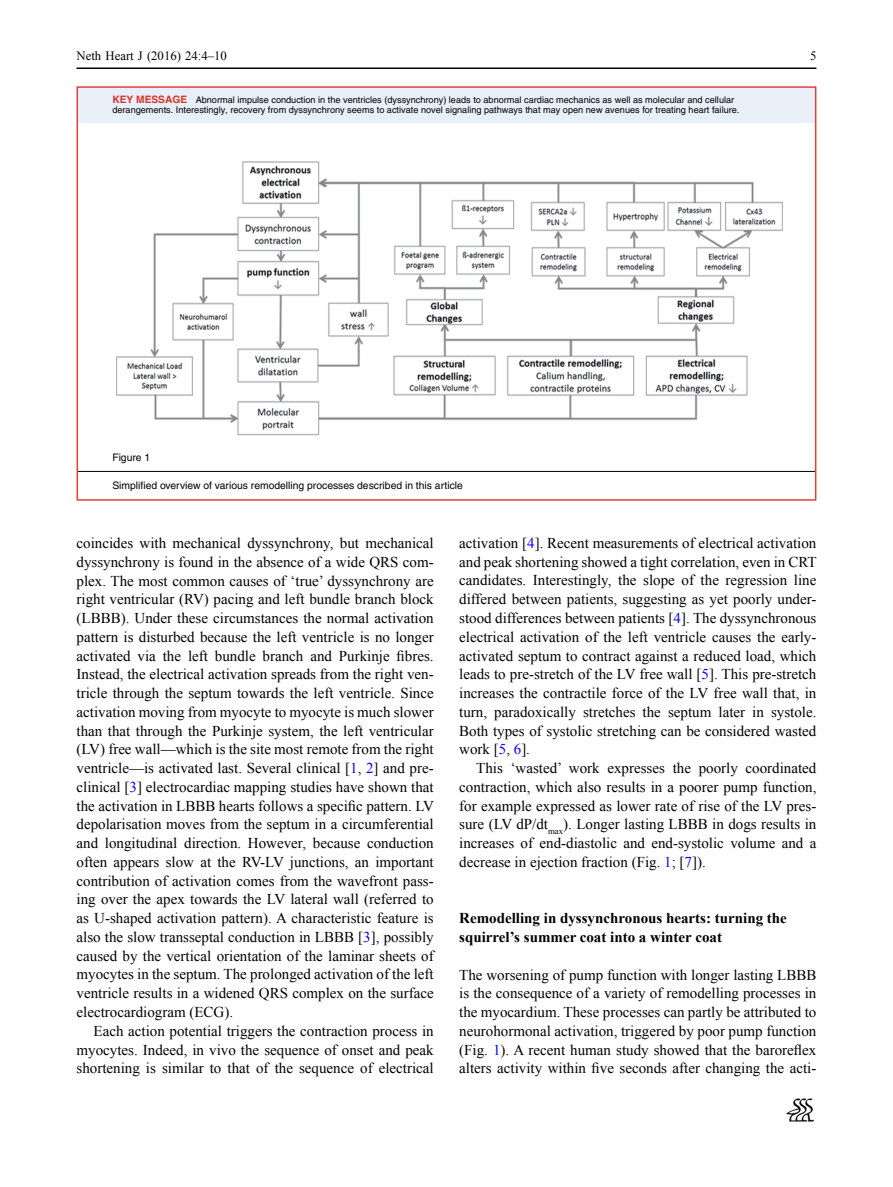
<style>
.page{position:relative;width:893px;height:1187px;background:#fff}
.page>*{position:absolute;margin:0;border:0;box-sizing:border-box;transform-origin:0 0}
.t1{font:15px/18.8px "Times New Roman";color:#000;text-align:justify}
.t2{font:700 15px/18.8px "Times New Roman";color:#000}
.t3{font:12.75px "Times New Roman";color:#000}
.t4{font:10.35px "Helvetica";color:#000}
.t5{font:9.15px/10.9px "Helvetica";color:#000}
.s1{font-weight:700;font-size:10.2px;color:#d83227}
.s2{color:#00f}
</style>
<div class="page">
<hr style="left:77px;top:67px;width:739px;height:2px;background:#000">
<hr style="left:78px;top:471px;width:738px;height:1px;background:#000">
<div style="left:77px;top:88px;width:739px;height:34px;background:#e8eff8"></div>
<div style="left:77px;top:86px;width:739px;height:414px;border:2px solid #e43e39"></div>
<img style="left:116px;top:161px;width:667px;height:275px">
<img style="left:786px;top:1098px;width:29px;height:24px">
<p class="t3" style="left:77px;top:47px;width:152px">Neth Heart J (2016) 24:4–10</p>
<p class="t3" style="left:810px;top:47px;width:8px">5</p>
<p class="t5" style="left:112px;top:94px;width:629px"><span class="s1">KEY MESSAGE</span> Abnormal impulse conduction in the ventricles (dyssynchrony) leads to abnormal cardiac mechanics as well as molecular and cellular derangements. Interestingly, recovery from dyssynchrony seems to activate novel signaling pathways that may open new avenues for treating heart failure.</p>
<p class="t4" style="left:112px;top:451px;width:39px">Figure 1</p>
<p class="t4" style="left:112px;top:479px;width:352px">Simplified overview of various remodelling processes described in this article</p>
<p class="t1" style="left:77px;top:533px;width:359px">coincides with mechanical dyssynchrony, but mechanical dyssynchrony is found in the absence of a wide QRS com&shy;plex. The most common causes of ‘true’ dyssynchrony are right ventricular (RV) pacing and left bundle branch block (LBBB). Under these circumstances the normal activation pattern is disturbed because the left ventricle is no longer activated via the left bundle branch and Purkinje fibres.<br>Instead, the electrical activation spreads from the right ven&shy;tricle through the septum towards the left ventricle. Since activation moving from myocyte to myocyte is much slower than that through the Purkinje system, the left ventricular (LV) free wall—which is the site most remote from the right ventricle—is activated last. Several clinical [<span class="s2">1</span>, <span class="s2">2</span>] and pre&shy;clinical [<span class="s2">3</span>] electrocardiac mapping studies have shown that the activation in LBBB hearts follows a specific pattern. LV depolarisation moves from the septum in a circumferential and longitudinal direction. However, because conduction often appears slow at the RV-LV junctions, an important contribution of activation comes from the wavefront pass&shy;ing over the apex towards the LV lateral wall (referred to as U-shaped activation pattern). A characteristic feature is also the slow transseptal conduction in LBBB [<span class="s2">3</span>], possibly caused by the vertical orientation of the laminar sheets of myocytes in the septum. The prolonged activation of the left ventricle results in a widened QRS complex on the surface electrocardiogram (ECG).</p>
<p class="t1" style="left:77px;top:1021px;width:359px;text-indent:17px">Each action potential triggers the contraction process in myocytes. Indeed, in vivo the sequence of onset and peak shortening is similar to that of the sequence of electrical</p>
<p class="t1" style="left:459px;top:533px;width:359px">activation [<span class="s2">4</span>]. Recent measurements of electrical activation and peak shortening showed a tight correlation, even in CRT candidates. Interestingly, the slope of the regression line differed between patients, suggesting as yet poorly under&shy;stood differences between patients [<span class="s2">4</span>]. The dyssynchronous electrical activation of the left ventricle causes the early&shy;activated septum to contract against a reduced load, which leads to pre-stretch of the LV free wall [<span class="s2">5</span>]. This pre-stretch increases the contractile force of the LV free wall that, in turn, paradoxically stretches the septum later in systole.<br>Both types of systolic stretching can be considered wasted work [<span class="s2">5</span>, <span class="s2">6</span>].</p>
<p class="t1" style="left:459px;top:758px;width:359px;text-indent:17px">This ‘wasted’ work expresses the poorly coordinated contraction, which also results in a poorer pump function, for example expressed as lower rate of rise of the LV pres&shy;sure (LV dP/dt<sub>max</sub>). Longer lasting LBBB in dogs results in increases of end-diastolic and end-systolic volume and a decrease in ejection fraction (Fig. <span class="s2">1</span>; [<span class="s2">7</span>]).</p>
<p class="t2" style="left:459px;top:908px;width:329px">Remodelling in dyssynchronous hearts: turning the squirrel’s summer coat into a winter coat</p>
<p class="t1" style="left:459px;top:964px;width:359px">The worsening of pump function with longer lasting LBBB is the consequence of a variety of remodelling processes in the myocardium. These processes can partly be attributed to neurohormonal activation, triggered by poor pump function (Fig. <span class="s2">1</span>). A recent human study showed that the baroreflex alters activity within five seconds after changing the acti-</p>
</div>
